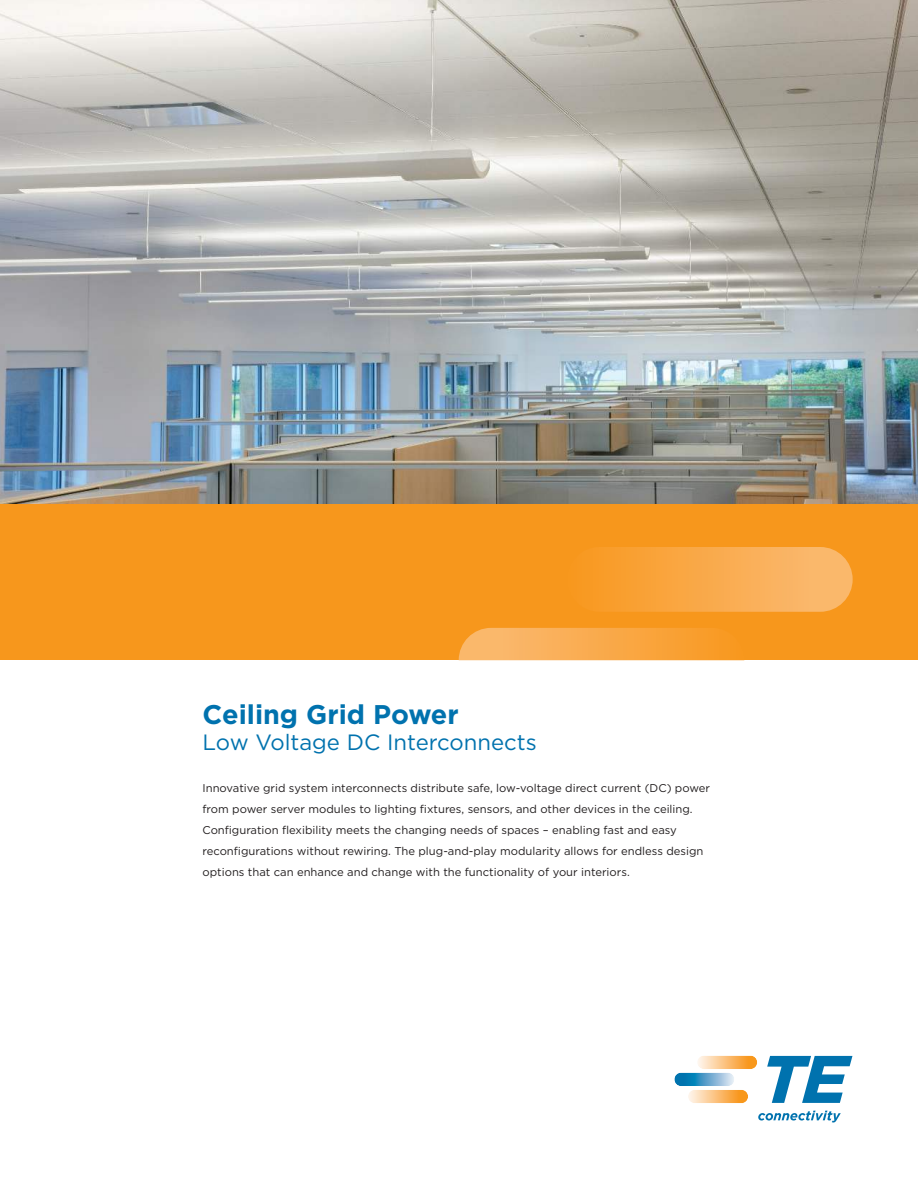
<style>
.page{position:relative;width:918px;height:1188px;background:#fff}
.page>*{position:absolute;margin:0;border:0;box-sizing:border-box;transform-origin:0 0}
.t1{font:700 27px "Gotham";color:#0072ae}
.t2{font:22.2px "Gotham";color:#0072ae}
.t3{font:11.25px/21px "Gotham";color:#221e1f}
</style>
<div class="page">
<img style="left:0;top:0;width:918px;height:505px">
<img style="left:698px;top:1056px;width:59px;height:13px">
<img style="left:688px;top:1090px;width:60px;height:13px">
<img style="left:674px;top:1073px;width:60px;height:13px">
<svg style="left:767px;top:1056px;width:85px;height:47px"></svg>
<svg style="left:758px;top:1111px;width:83px;height:12px"></svg>
<div style="left:0;top:505px;width:918px;height:155px;background:#f7971c"></div>
<img style="left:567px;top:547px;width:286px;height:65px;border-radius:32px">
<img style="left:459px;top:628px;width:255px;height:32px">
<h1 class="t1" style="left:202px;top:702px;width:258px">Ceiling Grid Power</h1>
<h2 class="t2" style="left:202px;top:732px;width:336px">Low Voltage DC Interconnects</h2>
<p class="t3" style="left:202px;top:778px;width:509px">Innovative grid system interconnects distribute safe, low-voltage direct current (DC) power from power server modules to lighting fixtures, sensors, and other devices in the ceiling.<br>Configuration flexibility meets the changing needs of spaces – enabling fast and easy reconfigurations without rewiring. The plug-and-play modularity allows for endless design options that can enhance and change with the functionality of your interiors.</p>
</div>
